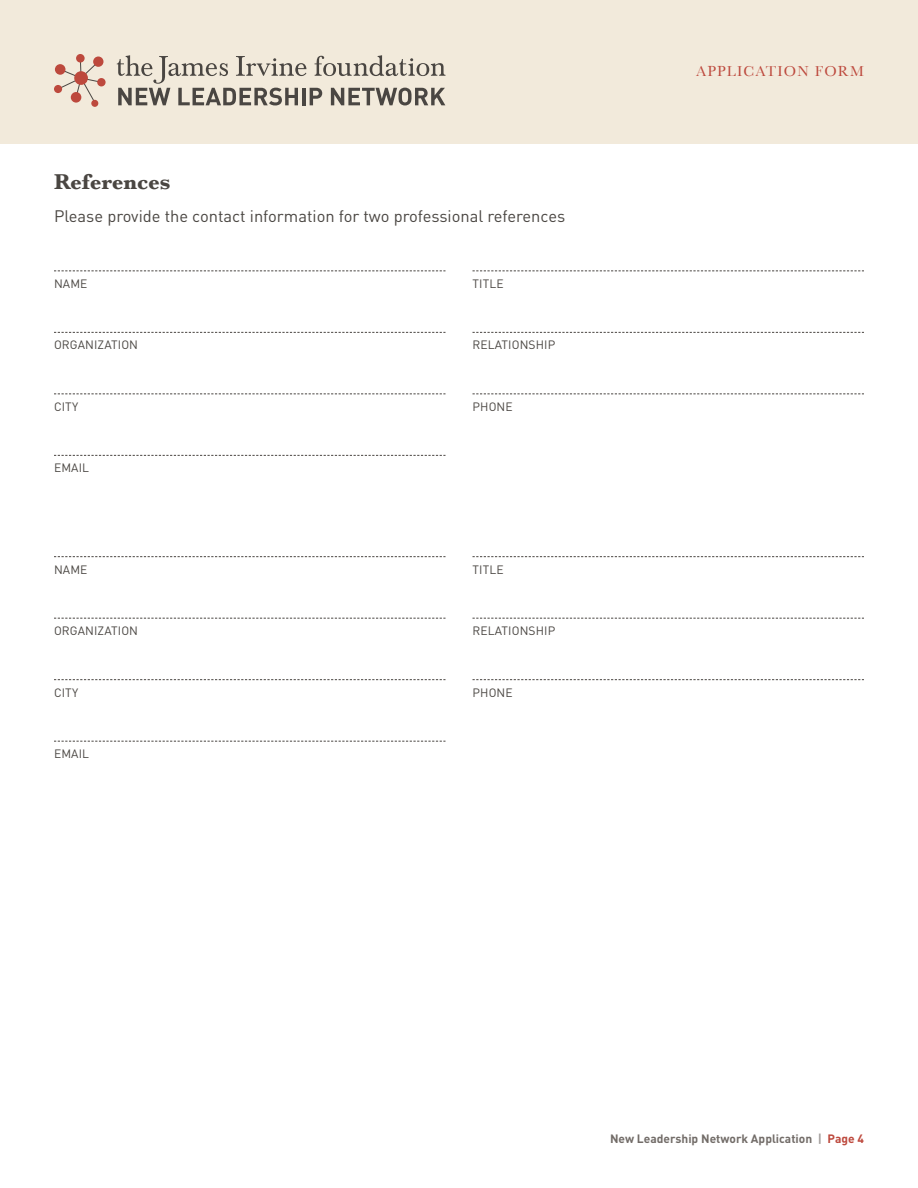
<style>
.page{position:relative;width:918px;height:1188px;background:#fff}
.page>*{position:absolute;margin:0;border:0;box-sizing:border-box;transform-origin:0 0}
.t1{font:700 22.5px "Baskerville";color:#4a4642}
.t2{font:16.5px "DIN Pro";color:#4a4642}
.t3{font:15px "Baskerville";letter-spacing:.08em;color:#bd493d}
.t4{font:12px "DIN Pro";letter-spacing:.01em;color:#4a4642}
.t5{font:700 12px "DIN Pro";color:#726c68}
.s1{color:#a39e9c}
.s2{color:#bd493d}
</style>
<div class="page">
<div style="left:0;top:0;width:918px;height:144px;background:#f2eadb"></div>
<svg style="left:117px;top:55px;width:329px;height:50px"></svg>
<svg style="left:57px;top:59px;width:45px;height:45px"></svg>
<div style="left:74px;top:71px;width:14px;height:14px;background:#bd493d;border-radius:50%"></div>
<div style="left:76px;top:54px;width:9px;height:9px;background:#bd493d;border-radius:50%"></div>
<div style="left:54px;top:85px;width:8px;height:8px;background:#bd493d;border-radius:50%"></div>
<div style="left:71px;top:92px;width:10px;height:11px;background:#bd493d;border-radius:50%"></div>
<div style="left:55px;top:64px;width:10px;height:11px;background:#bd493d;border-radius:50%"></div>
<div style="left:93px;top:57px;width:10px;height:10px;background:#bd493d;border-radius:50%"></div>
<div style="left:97px;top:78px;width:9px;height:8px;background:#bd493d;border-radius:50%"></div>
<div style="left:91px;top:100px;width:7px;height:7px;background:#bd493d;border-radius:50%"></div>
<svg style="left:472px;top:270px;width:392px;height:1px"></svg>
<svg style="left:472px;top:332px;width:392px;height:1px"></svg>
<svg style="left:472px;top:393px;width:392px;height:1px"></svg>
<svg style="left:472px;top:556px;width:392px;height:1px"></svg>
<svg style="left:472px;top:618px;width:392px;height:1px"></svg>
<svg style="left:472px;top:679px;width:392px;height:1px"></svg>
<svg style="left:54px;top:270px;width:392px;height:1px"></svg>
<svg style="left:54px;top:332px;width:392px;height:1px"></svg>
<svg style="left:54px;top:393px;width:392px;height:1px"></svg>
<svg style="left:54px;top:455px;width:392px;height:1px"></svg>
<svg style="left:54px;top:556px;width:392px;height:1px"></svg>
<svg style="left:54px;top:618px;width:392px;height:1px"></svg>
<svg style="left:54px;top:679px;width:392px;height:1px"></svg>
<svg style="left:54px;top:741px;width:392px;height:1px"></svg>
<h1 class="t1" style="left:54px;top:168px;width:118px">References</h1>
<h2 class="t2" style="left:54px;top:205px;width:513px">PLEASE PROVIDE THE CONTACT INFORMATION FOR TWO PROFESSIONAL REFERENCES</h2>
<p class="t4" style="left:54px;top:275px;width:9px">NAME</p>
<p class="t4" style="left:473px;top:275px;width:14px">TITLE</p>
<p class="t4" style="left:54px;top:337px;width:8px">ORGANI</p>
<p class="t4" style="left:98px;top:337px;width:15px">ZATION</p>
<p class="t4" style="left:473px;top:337px;width:8px">RELATIONSHIP</p>
<p class="t4" style="left:54px;top:398px;width:26px">CIT Y</p>
<p class="t4" style="left:473px;top:398px;width:9px">PHONE</p>
<p class="t4" style="left:54px;top:460px;width:8px">EMAIL</p>
<p class="t4" style="left:54px;top:561px;width:9px">NAME</p>
<p class="t4" style="left:473px;top:561px;width:14px">TITLE</p>
<p class="t4" style="left:54px;top:623px;width:8px">ORGANI</p>
<p class="t4" style="left:98px;top:623px;width:15px">ZATION</p>
<p class="t4" style="left:473px;top:623px;width:8px">RELATIONSHIP</p>
<p class="t4" style="left:54px;top:684px;width:26px">CIT Y</p>
<p class="t4" style="left:473px;top:684px;width:9px">PHONE</p>
<p class="t4" style="left:54px;top:746px;width:8px">EMAIL</p>
<p class="t3" style="left:696px;top:62px;width:169px">APPLICATION FORM</p>
<p class="t5" style="left:610px;top:1131px;width:255px">New Leadership Network Application <span class="s1">|</span> <span class="s2">Page 4</span></p>
</div>
